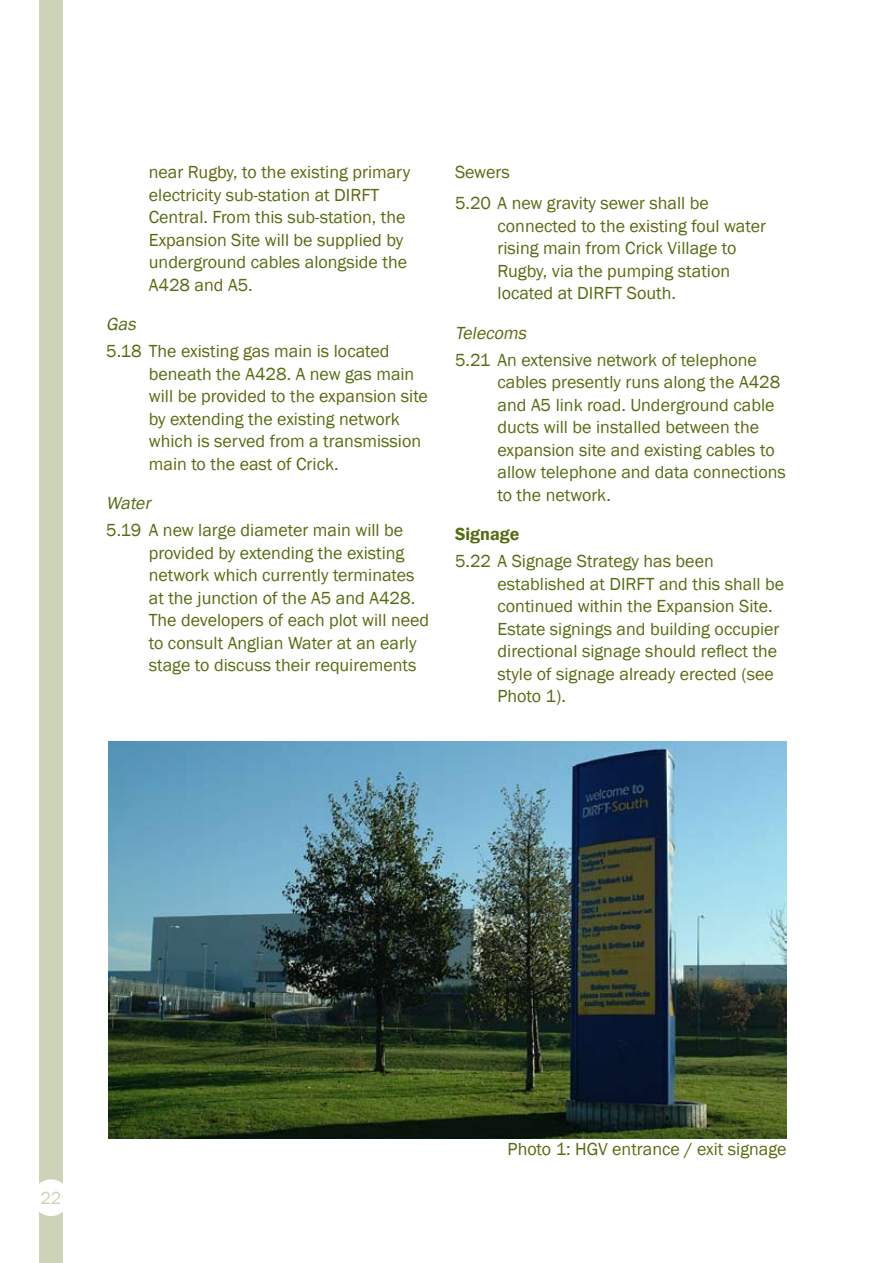
<style>
.page{position:relative;width:893px;height:1263px;background:#fff}
.page>*{position:absolute;margin:0;border:0;box-sizing:border-box;transform-origin:0 0}
.t1{font:18px/22.5px "Franklin Gothic";color:#566c11}
.t2{font:italic 18px "Franklin Gothic";color:#566c11}
.t3{font:600 18px "Franklin Gothic";color:#566c11}
.t4{font:18px "Franklin Gothic";color:#ccd3b8}
</style>
<div class="page">
<div style="left:39px;top:0;width:24px;height:1263px;background:#ccd3b8"></div>
<div style="left:33px;top:1179px;width:36px;height:37px;background:#fff;border-radius:50%"></div>
<img style="left:109px;top:741px;width:678px;height:397px">
<p class="t1" style="left:149px;top:162px;width:263px">near Rugby, to the existing primary electricity sub-station at DIRFT<br>Central. From this sub-station, the<br>Expansion Site will be supplied by underground cables alongside the<br>A428 and A5.</p>
<p class="t2" style="left:106px;top:313px;width:35px">Gas</p>
<p class="t1" style="left:149px;top:340px;width:281px;text-indent:-43px">5.18 The existing gas main is located beneath the A428. A new gas main will be provided to the expansion site by extending the existing network which is served from a transmission main to the east of Crick.</p>
<p class="t2" style="left:106px;top:492px;width:50px">Water</p>
<p class="t1" style="left:149px;top:519px;width:282px;text-indent:-43px">5.19 A new large diameter main will be provided by extending the existing network which currently terminates at the junction of the A5 and A428.<br>The developers of each plot will need to consult Anglian Water at an early stage to discuss their requirements</p>
<p class="t1" style="left:455px;top:157px;width:255px;line-height:31px">Sewers<br>5.20 A new gravity sewer shall be</p>
<p class="t1" style="left:497px;top:215px;width:270px">connected to the existing foul water rising main from Crick Village to<br>Rugby, via the pumping station located at DIRFT South.</p>
<p class="t2" style="left:455px;top:322px;width:77px">Telecoms</p>
<p class="t1" style="left:497px;top:349px;width:290px;text-indent:-43px">5.21 An extensive network of telephone cables presently runs along the A428 and A5 link road. Underground cable ducts will be installed between the expansion site and existing cables to allow telephone and data connections to the network.</p>
<p class="t3" style="left:455px;top:523px;width:66px">Signage</p>
<p class="t1" style="left:497px;top:550px;width:288px;text-indent:-43px">5.22 A Signage Strategy has been established at DIRFT and this shall be continued within the Expansion Site.<br>Estate signings and building occupier directional signage should reflect the style of signage already erected (see Photo 1).</p>
<p class="t4" style="left:40px;top:1187px;width:23px">22</p>
<p class="t1" style="left:508px;top:1138px;width:281px">Photo 1: HGV entrance / exit signage</p>
</div>
